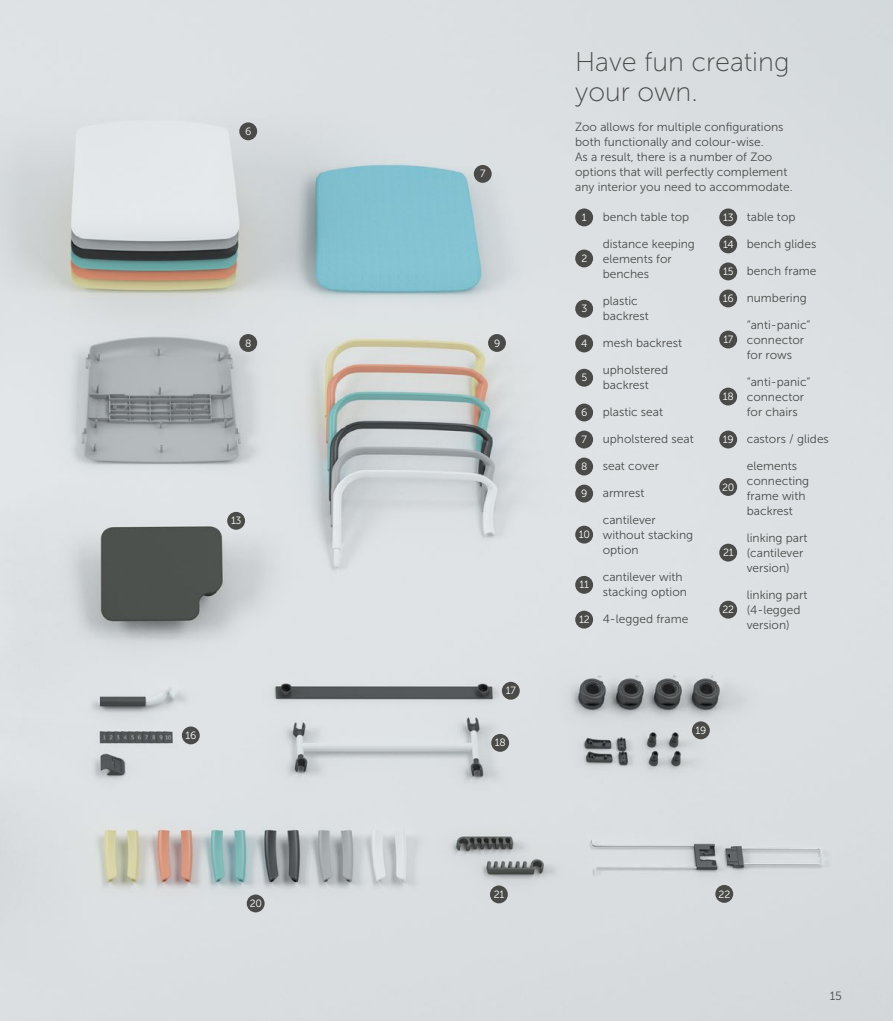
<style>
.page{position:relative;width:893px;height:1021px;background:#fff}
.page>*{position:absolute;margin:0;border:0;box-sizing:border-box;transform-origin:0 0}
.PL_basic_18_20__12pt{font:27px/30px "Museo Sans 100";color:#4a4a49}
.EN_basic_8_10__8pt_a{font:12px/15px "Museo Sans 300";color:#4a4a49}
.PL_basic_8_10__8pt{font:12px/15px "Museo Sans 300";color:#4a4a49}
.Page_number{font:12px "Museo Sans 300";color:#4a4a49}
.t1{font:10.5px "Museo Sans 300";letter-spacing:-.025em;color:#fff}
</style>
<div class="page">
<img style="left:0;top:0;width:893px;height:1020px">
<div style="left:239px;top:122px;width:18px;height:18px;background:#4a4a49;border-radius:50%"></div>
<div style="left:474px;top:165px;width:18px;height:18px;background:#4a4a49;border-radius:50%"></div>
<div style="left:239px;top:334px;width:18px;height:18px;background:#4a4a49;border-radius:50%"></div>
<div style="left:227px;top:512px;width:18px;height:17px;background:#4a4a49;border-radius:50%"></div>
<div style="left:182px;top:726px;width:18px;height:18px;background:#4a4a49;border-radius:50%"></div>
<div style="left:502px;top:681px;width:18px;height:18px;background:#4a4a49;border-radius:50%"></div>
<div style="left:491px;top:734px;width:18px;height:17px;background:#4a4a49;border-radius:50%"></div>
<div style="left:247px;top:894px;width:18px;height:18px;background:#4a4a49;border-radius:50%"></div>
<div style="left:490px;top:885px;width:18px;height:18px;background:#4a4a49;border-radius:50%"></div>
<div style="left:692px;top:721px;width:18px;height:18px;background:#4a4a49;border-radius:50%"></div>
<div style="left:715px;top:885px;width:18px;height:17px;background:#4a4a49;border-radius:50%"></div>
<div style="left:488px;top:334px;width:18px;height:18px;background:#4a4a49;border-radius:50%"></div>
<div style="left:575px;top:208px;width:18px;height:18px;background:#4a4a49;border-radius:50%"></div>
<div style="left:575px;top:249px;width:18px;height:18px;background:#4a4a49;border-radius:50%"></div>
<div style="left:575px;top:300px;width:18px;height:17px;background:#4a4a49;border-radius:50%"></div>
<div style="left:575px;top:334px;width:18px;height:18px;background:#4a4a49;border-radius:50%"></div>
<div style="left:575px;top:369px;width:18px;height:17px;background:#4a4a49;border-radius:50%"></div>
<div style="left:575px;top:403px;width:18px;height:18px;background:#4a4a49;border-radius:50%"></div>
<div style="left:575px;top:430px;width:18px;height:18px;background:#4a4a49;border-radius:50%"></div>
<div style="left:575px;top:457px;width:18px;height:18px;background:#4a4a49;border-radius:50%"></div>
<div style="left:575px;top:484px;width:18px;height:18px;background:#4a4a49;border-radius:50%"></div>
<div style="left:575px;top:525px;width:18px;height:18px;background:#4a4a49;border-radius:50%"></div>
<div style="left:575px;top:576px;width:18px;height:17px;background:#4a4a49;border-radius:50%"></div>
<div style="left:575px;top:610px;width:18px;height:18px;background:#4a4a49;border-radius:50%"></div>
<div style="left:719px;top:208px;width:18px;height:18px;background:#4a4a49;border-radius:50%"></div>
<div style="left:719px;top:235px;width:18px;height:18px;background:#4a4a49;border-radius:50%"></div>
<div style="left:719px;top:262px;width:18px;height:18px;background:#4a4a49;border-radius:50%"></div>
<div style="left:719px;top:289px;width:18px;height:18px;background:#4a4a49;border-radius:50%"></div>
<div style="left:719px;top:330px;width:18px;height:18px;background:#4a4a49;border-radius:50%"></div>
<div style="left:719px;top:387px;width:18px;height:18px;background:#4a4a49;border-radius:50%"></div>
<div style="left:719px;top:430px;width:18px;height:18px;background:#4a4a49;border-radius:50%"></div>
<div style="left:719px;top:478px;width:18px;height:18px;background:#4a4a49;border-radius:50%"></div>
<div style="left:719px;top:543px;width:18px;height:18px;background:#4a4a49;border-radius:50%"></div>
<div style="left:719px;top:600px;width:18px;height:18px;background:#4a4a49;border-radius:50%"></div>
<p class="t1" style="left:245px;top:126px;width:8px">6</p>
<p class="t1" style="left:245px;top:337px;width:8px">8</p>
<p class="t1" style="left:231px;top:515px;width:12px">13</p>
<p class="t1" style="left:186px;top:729px;width:12px">16</p>
<p class="t1" style="left:250px;top:897px;width:14px">20</p>
<p class="t1" style="left:480px;top:168px;width:7px">7</p>
<p class="t1" style="left:494px;top:337px;width:8px">9</p>
<p class="t1" style="left:506px;top:685px;width:12px">17</p>
<p class="t1" style="left:495px;top:737px;width:12px">18</p>
<p class="t1" style="left:494px;top:888px;width:12px">21</p>
<p class="PL_basic_18_20__12pt" style="left:575px;top:47px;width:216px">Have fun creating your own.</p>
<p class="PL_basic_8_10__8pt" style="left:575px;top:120px;width:219px">Zoo allows for multiple configurations both functionally and colour-wise.<br>As a result, there is a number of Zoo options that will perfectly complement any interior you need to accommodate.</p>
<p class="t1" style="left:582px;top:212px;width:6px">1</p>
<p class="EN_basic_8_10__8pt_a" style="left:603px;top:209px;width:88px">bench table top</p>
<p class="t1" style="left:581px;top:253px;width:7px">2</p>
<p class="t1" style="left:723px;top:212px;width:12px">13</p>
<p class="EN_basic_8_10__8pt_a" style="left:747px;top:209px;width:50px">table top</p>
<p class="t1" style="left:723px;top:239px;width:12px">14</p>
<p class="EN_basic_8_10__8pt_a" style="left:747px;top:236px;width:71px">bench glides</p>
<p class="t1" style="left:723px;top:266px;width:12px">15</p>
<p class="EN_basic_8_10__8pt_a" style="left:747px;top:263px;width:71px">bench frame</p>
<p class="t1" style="left:723px;top:293px;width:12px">16</p>
<p class="EN_basic_8_10__8pt_a" style="left:747px;top:290px;width:62px">numbering</p>
<p class="t1" style="left:723px;top:334px;width:12px">17</p>
<p class="EN_basic_8_10__8pt_a" style="left:603px;top:236px;width:94px">distance keeping elements for benches</p>
<p class="t1" style="left:581px;top:303px;width:7px">3</p>
<p class="EN_basic_8_10__8pt_a" style="left:603px;top:293px;width:48px">plastic backrest</p>
<p class="t1" style="left:581px;top:338px;width:8px">4</p>
<p class="EN_basic_8_10__8pt_a" style="left:603px;top:335px;width:81px">mesh backrest</p>
<p class="t1" style="left:581px;top:372px;width:7px">5</p>
<p class="EN_basic_8_10__8pt_a" style="left:603px;top:362px;width:67px">upholstered backrest</p>
<p class="t1" style="left:581px;top:407px;width:8px">6</p>
<p class="EN_basic_8_10__8pt_a" style="left:603px;top:404px;width:62px">plastic seat</p>
<p class="t1" style="left:582px;top:434px;width:7px">7</p>
<p class="EN_basic_8_10__8pt_a" style="left:603px;top:431px;width:92px">upholstered seat</p>
<p class="t1" style="left:581px;top:461px;width:8px">8</p>
<p class="EN_basic_8_10__8pt_a" style="left:603px;top:458px;width:58px">seat cover</p>
<p class="t1" style="left:581px;top:488px;width:8px">9</p>
<p class="EN_basic_8_10__8pt_a" style="left:603px;top:485px;width:43px">armrest</p>
<p class="t1" style="left:579px;top:529px;width:13px">10</p>
<p class="EN_basic_8_10__8pt_a" style="left:747px;top:317px;width:65px">“anti-panic” connector for rows</p>
<p class="EN_basic_8_10__8pt_a" style="left:747px;top:374px;width:65px">“anti-panic” connector for chairs</p>
<p class="t1" style="left:723px;top:391px;width:12px">18</p>
<p class="t1" style="left:723px;top:434px;width:12px">19</p>
<p class="EN_basic_8_10__8pt_a" style="left:747px;top:431px;width:84px">castors / glides</p>
<p class="t1" style="left:722px;top:481px;width:14px">20</p>
<p class="EN_basic_8_10__8pt_a" style="left:747px;top:458px;width:64px">elements connecting frame with backrest</p>
<p class="EN_basic_8_10__8pt_a" style="left:603px;top:512px;width:92px">cantilever without stacking option</p>
<p class="EN_basic_8_10__8pt_a" style="left:747px;top:530px;width:62px">linking part (cantilever version)</p>
<p class="t1" style="left:723px;top:547px;width:12px">21</p>
<p class="t1" style="left:580px;top:579px;width:11px">11</p>
<p class="EN_basic_8_10__8pt_a" style="left:603px;top:569px;width:86px">cantilever with stacking option</p>
<p class="t1" style="left:579px;top:614px;width:12px">12</p>
<p class="EN_basic_8_10__8pt_a" style="left:603px;top:611px;width:87px">4-legged frame</p>
<p class="EN_basic_8_10__8pt_a" style="left:747px;top:587px;width:62px">linking part (4-legged version)</p>
<p class="t1" style="left:723px;top:604px;width:13px">22</p>
<p class="t1" style="left:696px;top:724px;width:12px">19</p>
<p class="t1" style="left:719px;top:888px;width:13px">22</p>
<p class="Page_number" style="left:830px;top:989px;width:14px">15</p>
</div>
